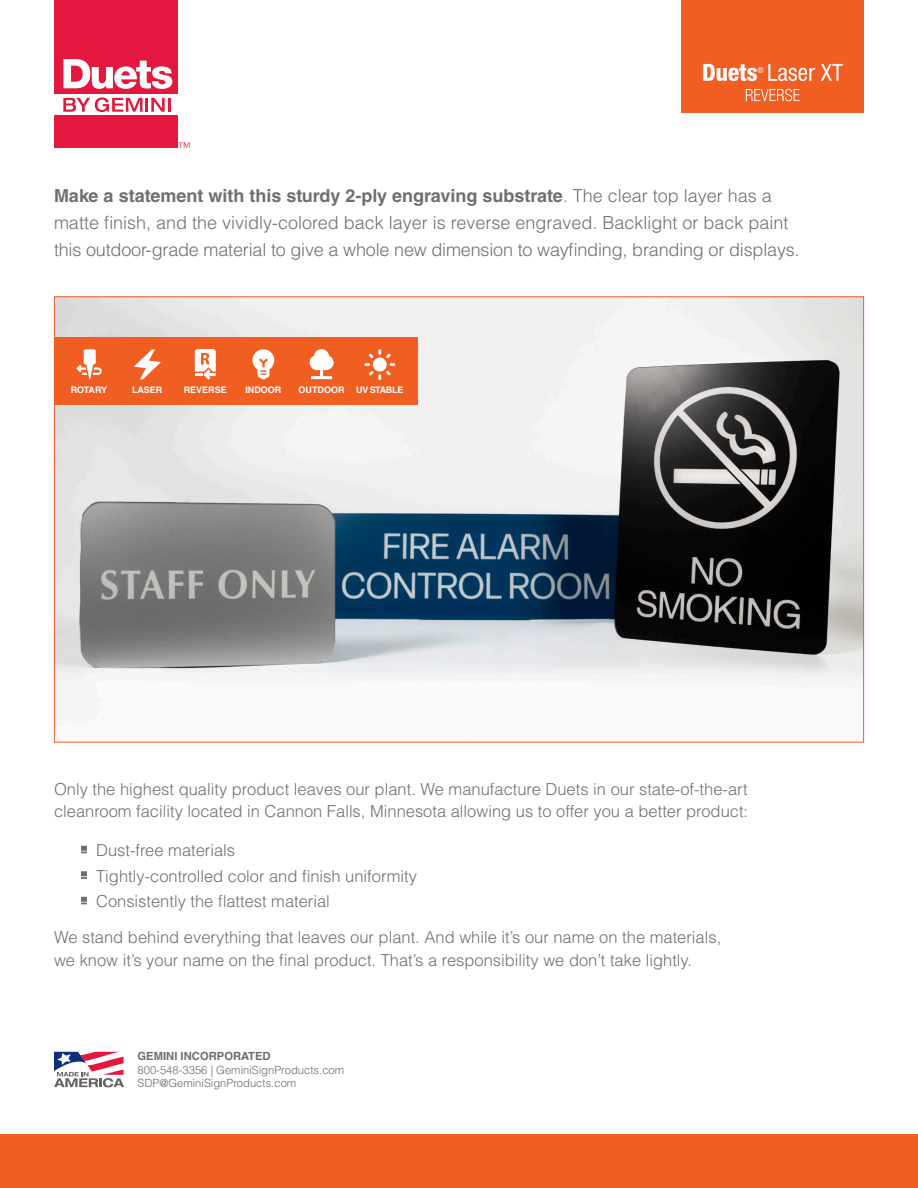
<style>
.page{position:relative;width:918px;height:1188px;background:#fff}
.page>*{position:absolute;margin:0;border:0;box-sizing:border-box;transform-origin:0 0}
.t1{font:300 18px/27px "Helvetica LT Std";letter-spacing:-.01em;color:#6d6f72}
.t2{font:300 16.5px/22.5px "Helvetica LT Std";color:#6d6f72}
.t3{font:300 11.25px "Helvetica LT Std";color:#6c6d70}
.t4{font:700 11.25px "Helvetica LT Std";color:#6c6d70}
.t5{font:700 9px "Helvetica LT Std";color:#fff}
.t6{font:700 9px "Helvetica LT Std";letter-spacing:-.03em;color:#fff}
.s1{font-weight:700}
</style>
<div class="page">
<svg style="left:81px;top:846px;width:6px;height:7px"></svg>
<svg style="left:81px;top:871px;width:6px;height:8px"></svg>
<svg style="left:81px;top:897px;width:6px;height:7px"></svg>
<div style="left:0;top:1134px;width:918px;height:54px;background:#f05e22"></div>
<svg style="left:54px;top:1052px;width:70px;height:35px"></svg>
<img style="left:56px;top:298px;width:806px;height:416px">
<div style="left:682px;top:0;width:182px;height:52px;background:#f05e22"></div>
<div style="left:682px;top:52px;width:182px;height:61px;background:#f25d21"></div>
<svg style="left:703px;top:64px;width:140px;height:17px"></svg>
<svg style="left:746px;top:89px;width:54px;height:12px"></svg>
<div style="left:54px;top:337px;width:364px;height:68px;background:#f05e22"></div>
<svg style="left:76px;top:349px;width:26px;height:31px"></svg>
<svg style="left:195px;top:349px;width:21px;height:31px"></svg>
<svg style="left:253px;top:349px;width:21px;height:30px"></svg>
<svg style="left:134px;top:349px;width:27px;height:30px"></svg>
<svg style="left:310px;top:349px;width:24px;height:30px"></svg>
<svg style="left:364px;top:349px;width:31px;height:31px"></svg>
<div style="left:54px;top:0;width:123px;height:94px;background:#e4183e"></div>
<div style="left:54px;top:115px;width:123px;height:33px;background:#e4183e"></div>
<svg style="left:63px;top:59px;width:109px;height:30px"></svg>
<svg style="left:63px;top:97px;width:107px;height:15px"></svg>
<svg style="left:179px;top:142px;width:11px;height:6px"></svg>
<p class="t1" style="left:54px;top:182px;width:747px"><span class="s1">Make a statement with this sturdy 2-ply engraving substrate</span>. The clear top layer has a matte finish, and the vividly-colored back layer is reverse engraved. Backlight or back paint this outdoor-grade material to give a whole new dimension to wayfinding, branding or displays.</p>
<p class="t5" style="left:71px;top:384px;width:38px">ROTARY</p>
<p class="t5" style="left:132px;top:384px;width:32px">LASER</p>
<p class="t5" style="left:184px;top:384px;width:45px">REVERSE</p>
<p class="t5" style="left:245px;top:384px;width:37px">INDOOR</p>
<p class="t5" style="left:299px;top:384px;width:47px">OUTDOOR</p>
<p class="t6" style="left:356px;top:384px;width:49px">UV STABLE</p>
<p class="t2" style="left:54px;top:778px;width:696px">Only the highest quality product leaves our plant. We manufacture Duets in our state-of-the-art cleanroom facility located in Cannon Falls, Minnesota allowing us to offer you a better product:</p>
<p class="t2" style="left:96px;top:839px;width:141px">Dust-free materials</p>
<p class="t2" style="left:96px;top:865px;width:322px">Tightly-controlled color and finish uniformity</p>
<p class="t2" style="left:96px;top:890px;width:235px">Consistently the flattest material</p>
<p class="t2" style="left:54px;top:926px;width:669px">We stand behind everything that leaves our plant. And while it’s our name on the materials, we know it’s your name on the final product. That’s a responsibility we don’t take lightly.</p>
<p class="t4" style="left:138px;top:1049px;width:135px">GEMINI INCORPORATED</p>
<p class="t3" style="left:138px;top:1063px;width:208px">800-548-3356 | GeminiSignProducts.com</p>
<p class="t3" style="left:138px;top:1076px;width:160px">SDP@GeminiSignProducts.com</p>
</div>
